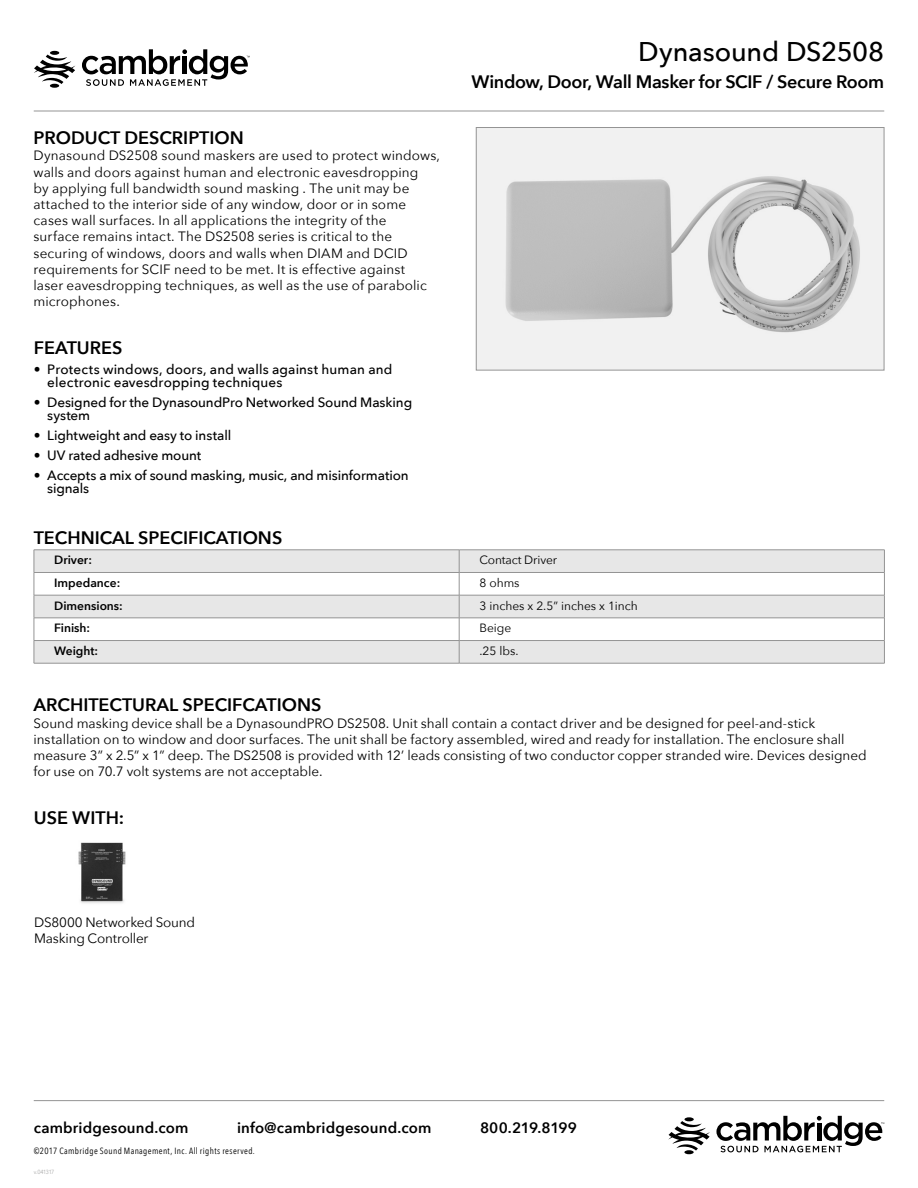
<style>
.page{position:relative;width:918px;height:1188px;background:#fff}
.page>*{position:absolute;margin:0;border:0;box-sizing:border-box;transform-origin:0 0}
.t1{font:500 27px "Avenir Next";letter-spacing:-.005em;color:#000}
.t2{font:600 18px "Avenir Next";color:#000}
.t3{font:600 18px "Avenir Next";letter-spacing:-.02em;color:#000}
.t4{font:600 15px "Avenir Next";letter-spacing:.01em;color:#000}
.t5{font:600 15px "Avenir Next";letter-spacing:-.015em;color:#000}
.t6{font:13.5px/16.2px "Avenir Next";letter-spacing:.005em;color:#000}
.t7{font:500 13.5px/13.2px "Avenir Next";letter-spacing:-.005em;color:#000}
.t8{font:13.5px/16.2px "Avenir Next";letter-spacing:-.015em;color:#000}
.t9{font:12px "Avenir Next";color:#000}
.t10{font:600 12px "Avenir Next";color:#000}
.t11{font:9px "Avenir Next Condensed";letter-spacing:.045em;color:#000}
.t12{font:6px "Avenir Next";letter-spacing:-.075em;color:#a8a8a8;scale:.9 1}
</style>
<div class="page">
<img style="left:478px;top:129px;width:404px;height:239px">
<div style="left:476px;top:127px;width:408px;height:243px;border:1px solid #949494"></div>
<hr style="left:34px;top:111px;width:850px;height:1px;background:#949494">
<svg style="left:35px;top:551px;width:849px;height:112px;fill:#e7e7e7"></svg>
<hr style="left:34px;top:550px;width:425px;height:1px;background:#949494">
<hr style="left:459px;top:550px;width:426px;height:1px;background:#949494">
<hr style="left:34px;top:572px;width:425px;height:1px;background:#949494">
<hr style="left:459px;top:572px;width:426px;height:1px;background:#949494">
<hr style="left:34px;top:595px;width:425px;height:1px;background:#949494">
<hr style="left:459px;top:595px;width:426px;height:1px;background:#949494">
<hr style="left:34px;top:618px;width:425px;height:1px;background:#949494">
<hr style="left:459px;top:618px;width:426px;height:1px;background:#949494">
<hr style="left:34px;top:640px;width:425px;height:1px;background:#949494">
<svg style="left:34px;top:550px;width:1px;height:113px"></svg>
<hr style="left:459px;top:640px;width:426px;height:1px;background:#949494">
<svg style="left:459px;top:550px;width:1px;height:113px"></svg>
<svg style="left:884px;top:551px;width:1px;height:112px"></svg>
<hr style="left:34px;top:663px;width:425px;height:1px;background:#949494">
<hr style="left:459px;top:663px;width:426px;height:1px;background:#949494">
<hr style="left:34px;top:1100px;width:850px;height:1px;background:#949494">
<svg style="left:684px;top:1150px;width:10px;height:4px"></svg>
<svg style="left:668px;top:1117px;width:42px;height:34px"></svg>
<svg style="left:716px;top:1116px;width:168px;height:36px"></svg>
<svg style="left:34px;top:51px;width:41px;height:37px"></svg>
<svg style="left:82px;top:49px;width:168px;height:37px"></svg>
<img style="left:78px;top:842px;width:48px;height:62px">
<h1 class="t1" style="left:638px;top:28px;width:248px">Dynasound DS2508</h1>
<h2 class="t3" style="left:472px;top:66px;width:414px">Window, Door, Wall Masker for SCIF / Secure Room</h2>
<h2 class="t2" style="left:33px;top:122px;width:212px">PRODUCT DESCRIPTION</h2>
<p class="t6" style="left:33px;top:147px;width:408px">Dynasound DS2508 sound maskers are used to protect windows, walls and doors against human and electronic eavesdropping<br>by applying full bandwidth sound masking . The unit may be attached to the interior side of any window, door or in some cases wall surfaces. In all applications the integrity of the<br>surface remains intact. The DS2508 series is critical to the securing of windows, doors and walls when DIAM and DCID requirements for SCIF need to be met. It is effective against<br>laser eavesdropping techniques, as well as the use of parabolic microphones.</p>
<h2 class="t2" style="left:34px;top:332px;width:90px">FEATURES</h2>
<p class="t7" style="left:47px;top:362px;width:347px;text-indent:-14px">• Protects windows, doors, and walls against human and electronic eavesdropping techniques</p>
<p class="t7" style="left:47px;top:395px;width:366px;text-indent:-14px">• Designed for the DynasoundPro Networked Sound Masking system</p>
<p class="t7" style="left:34px;top:429px;width:199px">• Lightweight and easy to install</p>
<p class="t7" style="left:34px;top:449px;width:169px">• UV rated adhesive mount</p>
<p class="t7" style="left:47px;top:469px;width:363px;text-indent:-14px">• Accepts a mix of sound masking, music, and misinformation signals</p>
<h2 class="t2" style="left:34px;top:522px;width:250px">TECHNICAL SPECIFICATIONS</h2>
<p class="t10" style="left:54px;top:550px;width:39px">Driver:</p>
<p class="t9" style="left:479px;top:550px;width:79px">Contact Driver</p>
<p class="t10" style="left:54px;top:572px;width:68px">Impedance:</p>
<p class="t9" style="left:479px;top:573px;width:42px">8 ohms</p>
<p class="t10" style="left:54px;top:595px;width:70px">Dimensions:</p>
<p class="t9" style="left:479px;top:595px;width:160px">3 inches x 2.5” inches x 1inch</p>
<p class="t10" style="left:54px;top:618px;width:38px">Finish:</p>
<p class="t9" style="left:479px;top:618px;width:33px">Beige</p>
<p class="t10" style="left:54px;top:640px;width:45px">Weight:</p>
<p class="t9" style="left:479px;top:641px;width:41px">.25 lbs.</p>
<h2 class="t2" style="left:33px;top:690px;width:290px">ARCHITECTURAL SPECIFCATIONS</h2>
<p class="t6" style="left:33px;top:714px;width:835px">Sound masking device shall be a DynasoundPRO DS2508. Unit shall contain a contact driver and be designed for peel-and-stick installation on to window and door surfaces. The unit shall be factory assembled, wired and ready for installation. The enclosure shall measure 3” x 2.5” x 1” deep. The DS2508 is provided with 12’ leads consisting of two conductor copper stranded wire. Devices designed for use on 70.7 volt systems are not acceptable.</p>
<h2 class="t2" style="left:34px;top:802px;width:92px">USE WITH:</h2>
<p class="t8" style="left:34px;top:913px;width:162px">DS8000 Networked Sound<br>Masking Controller</p>
<p class="t4" style="left:34px;top:1115px;width:156px">cambridgesound.com</p>
<p class="t4" style="left:237px;top:1115px;width:196px">info@cambridgesound.com</p>
<p class="t5" style="left:480px;top:1115px;width:98px">800.219.8199</p>
<p class="t11" style="left:34px;top:1143px;width:223px">©2017 Cambridge Sound Management, Inc. All rights reserved.</p>
<p class="t12" style="left:34px;top:1167px;width:24px">v.041317</p>
</div>
